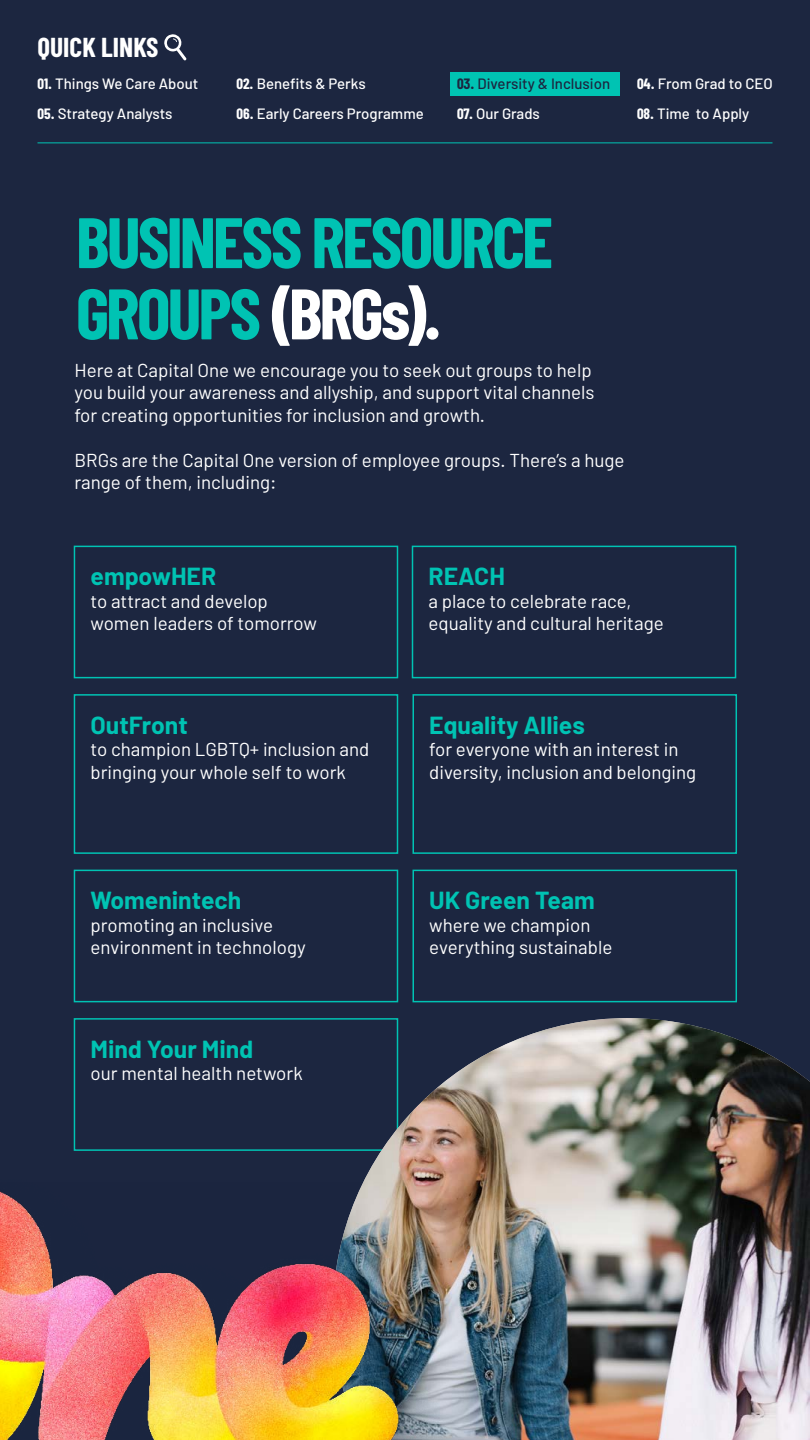
<style>
.page{position:relative;width:810px;height:1440px;background:#1c2640}
.page>*{position:absolute;margin:0;border:0;box-sizing:border-box;transform-origin:0 0}
.t1{font:700 71.25px/71.2px "Barlow Condensed";letter-spacing:-.04em;color:#00c3b3}
.t2{font:700 27.45px "Barlow Condensed";color:#fff}
.t3{font:700 24.75px "Barlow";color:#00c3b3}
.t4{font:18.75px/22.5px "Barlow";color:#fff}
.t5{font:500 15px "Barlow";color:#fff}
.t6{font:500 15px "Barlow";color:#1c2640}
.s1{font-family:"Barlow Condensed";font-weight:700}
.s2{color:#fff}
</style>
<div class="page">
<svg style="left:164px;top:34px;width:23px;height:26px"></svg>
<hr style="left:38px;top:142px;width:734px;height:1px;background:#00c3b3">
<div style="left:450px;top:73px;width:170px;height:23px;background:#00c3b3"></div>
<div style="left:74px;top:546px;width:324px;height:132px;border:2px solid #00c3b3"></div>
<div style="left:74px;top:694px;width:324px;height:160px;border:2px solid #00c3b3"></div>
<div style="left:412px;top:694px;width:325px;height:160px;border:2px solid #00c3b3"></div>
<div style="left:412px;top:546px;width:324px;height:132px;border:2px solid #00c3b3"></div>
<div style="left:74px;top:870px;width:324px;height:132px;border:2px solid #00c3b3"></div>
<div style="left:74px;top:1018px;width:324px;height:133px;border:2px solid #00c3b3"></div>
<div style="left:412px;top:870px;width:325px;height:132px;border:2px solid #00c3b3"></div>
<img style="left:333px;top:1018px;width:477px;height:422px">
<div style="left:0;top:1176px;width:448px;height:264px;background:#1b2740;opacity:.25"></div>
<img style="left:0;top:1182px;width:405px;height:258px">
<h2 class="t2" style="left:38px;top:30px;width:123px">QUICK LINKS</h2>
<p class="t5" style="left:38px;top:74px;width:162px"><span class="s1">01.</span> Things We Care About</p>
<p class="t6" style="left:457px;top:74px;width:155px"><span class="s1">03.</span> Diversity &amp; Inclusion</p>
<p class="t5" style="left:236px;top:74px;width:131px"><span class="s1">02.</span> Benefits &amp; Perks</p>
<p class="t5" style="left:637px;top:74px;width:137px"><span class="s1">04.</span> From Grad to CEO</p>
<p class="t5" style="left:38px;top:104px;width:137px"><span class="s1">05.</span> Strategy Analysts</p>
<p class="t5" style="left:236px;top:104px;width:189px"><span class="s1">06.</span> Early Careers Programme</p>
<p class="t5" style="left:457px;top:104px;width:84px"><span class="s1">07.</span> Our Grads</p>
<p class="t5" style="left:637px;top:104px;width:114px"><span class="s1">08.</span> Time to Apply</p>
<h1 class="t1" style="left:76px;top:205px;width:479px">BUSINESS RESOURCE<br>GROUPS <span class="s2">(BRGs).</span></h1>
<p class="t4" style="left:74px;top:358px;width:522px">Here at Capital One we encourage you to seek out groups to help you build your awareness and allyship, and support vital channels for creating opportunities for inclusion and growth.</p>
<p class="t4" style="left:74px;top:448px;width:552px">BRGs are the Capital One version of employee groups. There’s a huge range of them, including:</p>
<h3 class="t3" style="left:91px;top:561px;width:127px">empowHER</h3>
<p class="t4" style="left:91px;top:589px;width:228px">to attract and develop women leaders of tomorrow</p>
<h3 class="t3" style="left:91px;top:710px;width:99px">OutFront</h3>
<p class="t4" style="left:91px;top:738px;width:280px">to champion LGBTQ+ inclusion and bringing your whole self to work</p>
<h3 class="t3" style="left:91px;top:885px;width:152px">Womenintech</h3>
<p class="t4" style="left:91px;top:913px;width:217px">promoting an inclusive environment in technology</p>
<h3 class="t3" style="left:91px;top:1034px;width:164px">Mind Your Mind</h3>
<p class="t4" style="left:91px;top:1062px;width:214px">our mental health network</p>
<h3 class="t3" style="left:429px;top:561px;width:78px">REACH</h3>
<p class="t4" style="left:429px;top:589px;width:237px">a place to celebrate race, equality and cultural heritage</p>
<h3 class="t3" style="left:429px;top:710px;width:157px">Equality Allies</h3>
<p class="t4" style="left:429px;top:738px;width:268px">for everyone with an interest in diversity, inclusion and belonging</p>
<h3 class="t3" style="left:429px;top:885px;width:167px">UK Green Team</h3>
<p class="t4" style="left:429px;top:913px;width:185px">where we champion everything sustainable</p>
</div>
